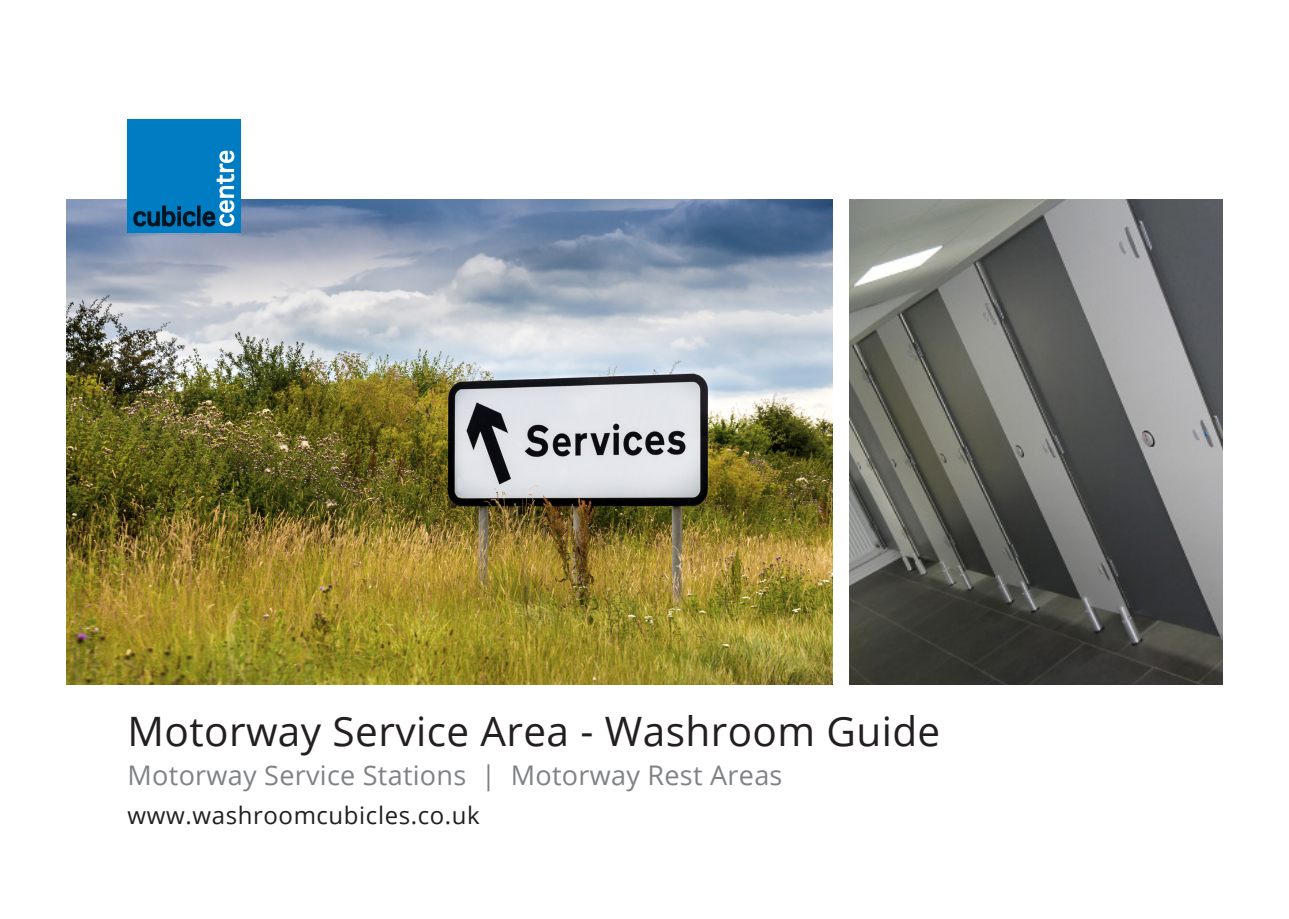
<style>
.page{position:relative;width:1289px;height:919px;background:#fff}
.page>*{position:absolute;margin:0;border:0;box-sizing:border-box;transform-origin:0 0}
.t1{font:40.5px "Open Sans";letter-spacing:.01em;color:#231f20}
.t2{font:27px "Open Sans";letter-spacing:.01em;color:#808285}
.t3{font:24px "Open Sans";letter-spacing:.025em;color:#231f20}
</style>
<div class="page">
<img style="left:67px;top:200px;width:765px;height:485px">
<div style="left:128px;top:119px;width:113px;height:113px;background:#007cc2"></div>
<svg style="left:133px;top:150px;width:102px;height:77px"></svg>
<img style="left:849px;top:200px;width:373px;height:485px">
<p class="t1" style="left:128px;top:703px;width:814px">Motorway Service Area - Washroom Guide</p>
<p class="t2" style="left:128px;top:756px;width:656px">Motorway Service Stations | Motorway Rest Areas</p>
<p class="t3" style="left:128px;top:798px;width:354px">www.washroomcubicles.co.uk</p>
</div>
